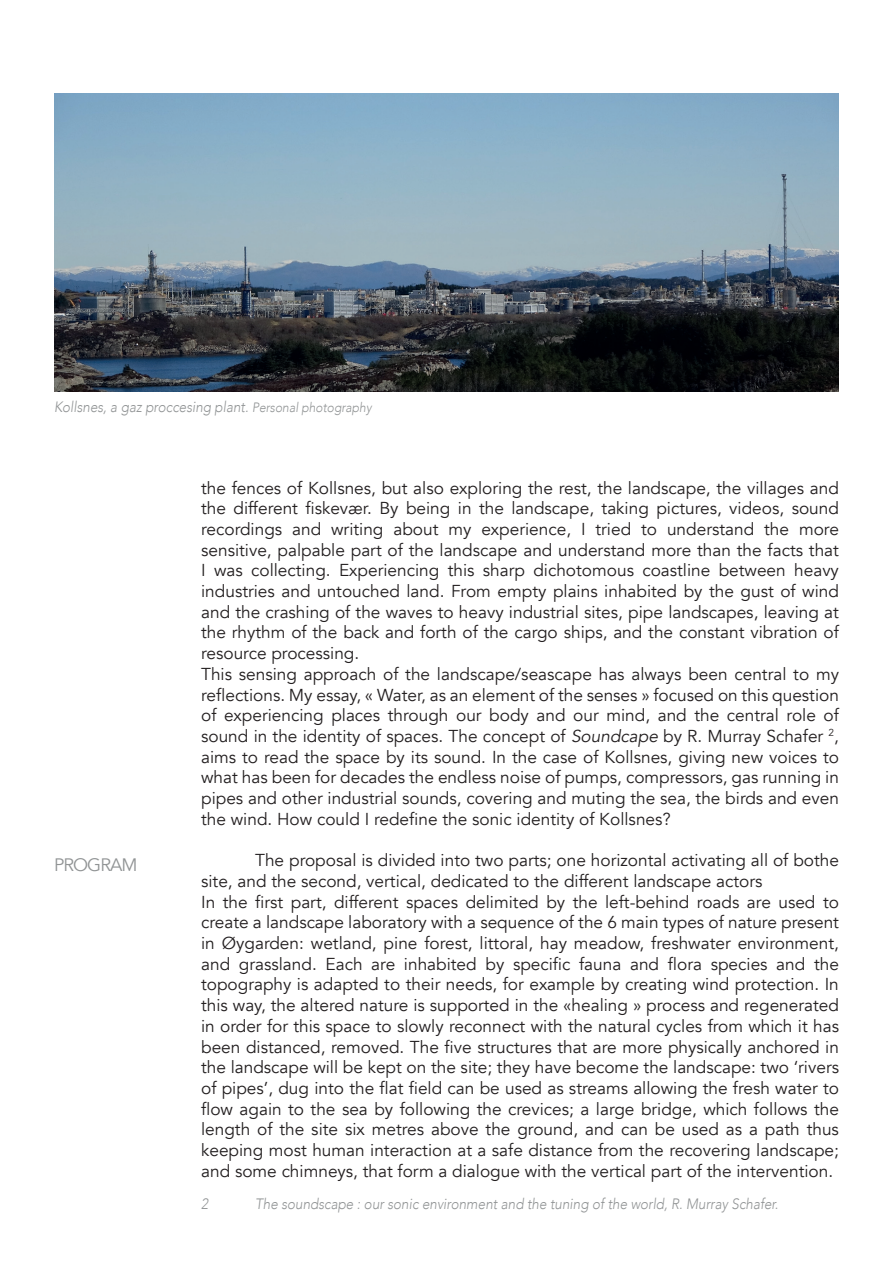
<style>
.page{position:relative;width:893px;height:1263px;background:#fff}
.page>*{position:absolute;margin:0;border:0;box-sizing:border-box;transform-origin:0 0}
.t1{font:18px "Avenir";letter-spacing:-.05em;color:#919495}
.t2{font:17.25px/20.7px "Avenir";color:#231f20}
.t3{font:italic 300 15px "Avenir";color:#919495;scale:.9 1}
.s1{font-size:13.5px}
.s2{font-style:italic}
</style>
<div class="page">
<img style="left:54px;top:94px;width:785px;height:297px">
<p class="t3" style="left:54px;top:397px;width:354px">Kollsnes, a gaz proccesing plant. <span class="s1">Personal photography</span></p>
<p class="t1" style="left:54px;top:854px;width:85px">PROGRAM</p>
<p class="t2" style="left:201px;top:477px;width:639px">the fences of Kollsnes, but also exploring the rest, the landscape, the villages and the different fiskevær. By being in the landscape, taking pictures, videos, sound recordings and writing about my experience, I tried to understand the more sensitive, palpable part of the landscape and understand more than the facts that I was collecting. Experiencing this sharp dichotomous coastline between heavy industries and untouched land. From empty plains inhabited by the gust of wind and the crashing of the waves to heavy industrial sites, pipe landscapes, leaving at the rhythm of the back and forth of the cargo ships, and the constant vibration of resource processing.<br>This sensing approach of the landscape/seascape has always been central to my reflections. My essay, « Water, as an element of the senses » focused on this question of experiencing places through our body and our mind, and the central role of sound in the identity of spaces. The concept of <span class="s2">Soundcape</span> by R. Murray Schafer <sup>2</sup>, aims to read the space by its sound. In the case of Kollsnes, giving new voices to what has been for decades the endless noise of pumps, compressors, gas running in pipes and other industrial sounds, covering and muting the sea, the birds and even the wind. How could I redefine the sonic identity of Kollsnes?</p>
<p class="t2" style="left:201px;top:850px;width:639px;text-indent:54px">The proposal is divided into two parts; one horizontal activating all of bothe site, and the second, vertical, dedicated to the different landscape actors<br>In the first part, different spaces delimited by the left-behind roads are used to create a landscape laboratory with a sequence of the 6 main types of nature present in Øygarden: wetland, pine forest, littoral, hay meadow, freshwater environment, and grassland. Each are inhabited by specific fauna and flora species and the topography is adapted to their needs, for example by creating wind protection. In this way, the altered nature is supported in the «healing » process and regenerated in order for this space to slowly reconnect with the natural cycles from which it has been distanced, removed. The five structures that are more physically anchored in the landscape will be kept on the site; they have become the landscape: two ‘rivers of pipes’, dug into the flat field can be used as streams allowing the fresh water to flow again to the sea by following the crevices; a large bridge, which follows the length of the site six metres above the ground, and can be used as a path thus keeping most human interaction at a safe distance from the recovering landscape; and some chimneys, that form a dialogue with the vertical part of the intervention.</p>
<p class="t3" style="left:201px;top:1195px;width:9px">2</p>
<p class="t3" style="left:255px;top:1195px;width:583px">The soundscape : our sonic environment and the tuning of the world, R. Murray Schafer.</p>
</div>
